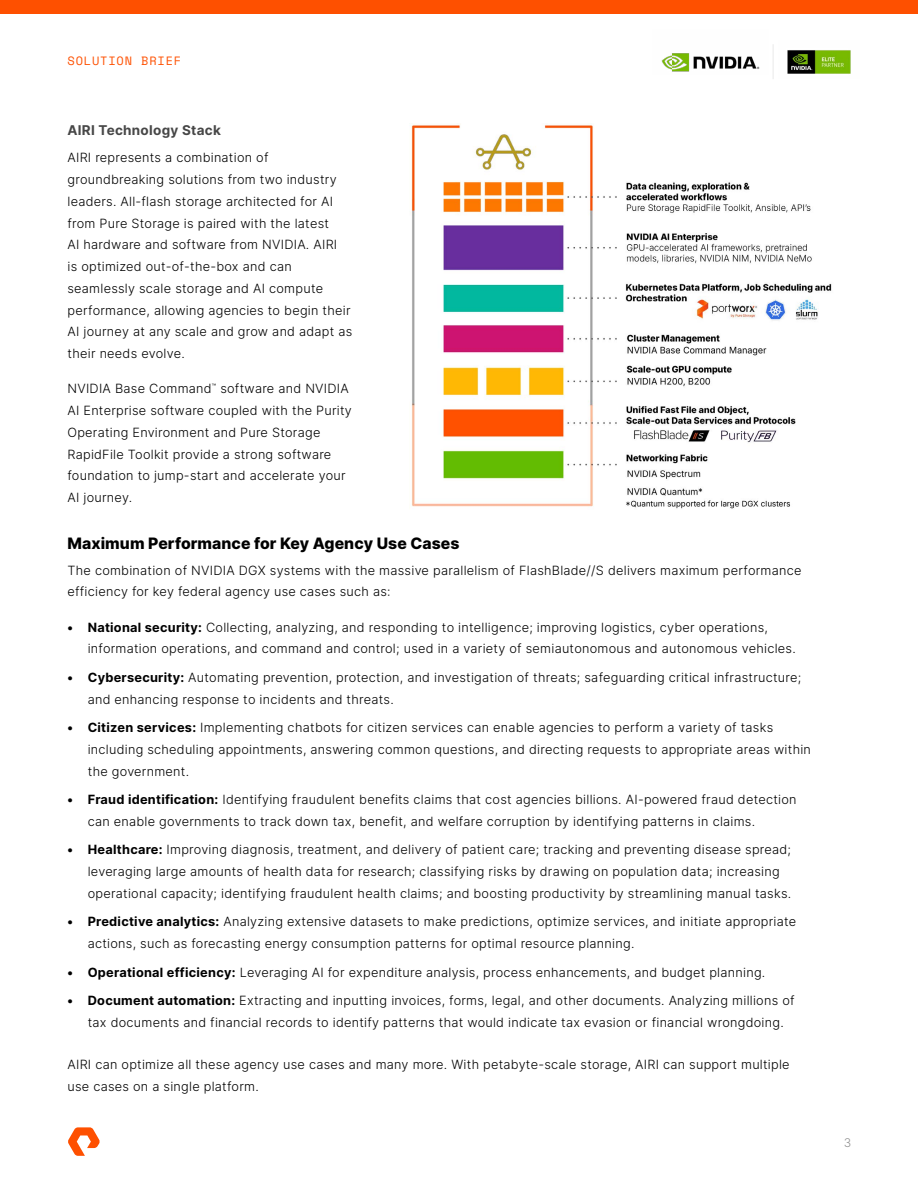
<style>
.page{position:relative;width:918px;height:1188px;background:#fff}
.page>*{position:absolute;margin:0;border:0;box-sizing:border-box;transform-origin:0 0}
.p_header-1{font:800 15.75px "Inter";letter-spacing:.005em;color:#000}
.p_header-3{font:700 13.5px "Inter";letter-spacing:.02em;color:#474747}
.p_body{font:300 12.75px/21.8px "Inter";letter-spacing:.02em;color:#000}
.t1{font:12px "Space Mono";letter-spacing:.07em;color:#fe5000}
.t2{font:300 12px "Inter";color:#919191}
.s1{font-weight:800}
.s2{font-weight:700}
</style>
<div class="page">
<div style="left:0;top:0;width:918px;height:14px;background:#fe5000"></div>
<svg style="left:68px;top:1127px;width:32px;height:29px"></svg>
<img style="left:787px;top:50px;width:64px;height:24px">
<hr style="left:773px;top:44px;width:1px;height:35px;background:#ededed">
<img style="left:661px;top:53px;width:99px;height:19px">
<img style="left:410px;top:123px;width:422px;height:386px">
<p class="t1" style="left:68px;top:52px;width:115px">SOLUTION BRIEF</p>
<p class="p_header-3" style="left:68px;top:120px;width:155px">AIRI Technology Stack</p>
<p class="p_body" style="left:68px;top:147px;width:286px">AIRI represents a combination of groundbreaking solutions from two industry leaders. All-flash storage architected for AI from Pure Storage is paired with the latest<br>AI hardware and software from NVIDIA. AIRI<br>is optimized out-of-the-box and can seamlessly scale storage and AI compute performance, allowing agencies to begin their AI journey at any scale and grow and adapt as their needs evolve.</p>
<p class="p_body" style="left:68px;top:378px;width:286px">NVIDIA Base Command<sup>™</sup> software and NVIDIA AI Enterprise software coupled with the Purity Operating Environment and Pure Storage RapidFile Toolkit provide a strong software foundation to jump-start and accelerate your AI journey.</p>
<p class="p_header-1" style="left:68px;top:531px;width:394px">Maximum Performance for Key Agency Use Cases</p>
<p class="p_body" style="left:68px;top:559px;width:736px">The combination of NVIDIA DGX systems with the massive parallelism of FlashBlade//S delivers maximum performance efficiency for key federal agency use cases such as:</p>
<p class="p_body" style="left:88px;top:616px;width:710px;text-indent:-20px"><span class="s1">•</span> <span class="s2">National security:</span> Collecting, analyzing, and responding to intelligence; improving logistics, cyber operations, information operations, and command and control; used in a variety of semiautonomous and autonomous vehicles.</p>
<p class="p_body" style="left:88px;top:666px;width:715px;text-indent:-20px"><span class="s1">•</span> <span class="s2">Cybersecurity:</span> Automating prevention, protection, and investigation of threats; safeguarding critical infrastructure; and enhancing response to incidents and threats.</p>
<p class="p_body" style="left:88px;top:716px;width:725px;text-indent:-20px"><span class="s1">•</span> <span class="s2">Citizen services:</span> Implementing chatbots for citizen services can enable agencies to perform a variety of tasks including scheduling appointments, answering common questions, and directing requests to appropriate areas within the government.</p>
<p class="p_body" style="left:88px;top:788px;width:710px;text-indent:-20px"><span class="s1">•</span> <span class="s2">Fraud identification:</span> Identifying fraudulent benefits claims that cost agencies billions. AI-powered fraud detection can enable governments to track down tax, benefit, and welfare corruption by identifying patterns in claims.</p>
<p class="p_body" style="left:88px;top:839px;width:705px;text-indent:-20px"><span class="s1">•</span> <span class="s2">Healthcare:</span> Improving diagnosis, treatment, and delivery of patient care; tracking and preventing disease spread; leveraging large amounts of health data for research; classifying risks by drawing on population data; increasing operational capacity; identifying fraudulent health claims; and boosting productivity by streamlining manual tasks.</p>
<p class="p_body" style="left:88px;top:911px;width:710px;text-indent:-20px"><span class="s1">•</span> <span class="s2">Predictive analytics:</span> Analyzing extensive datasets to make predictions, optimize services, and initiate appropriate actions, such as forecasting energy consumption patterns for optimal resource planning.</p>
<p class="p_body" style="left:68px;top:961px;width:699px"><span class="s1">•</span> <span class="s2">Operational efficiency:</span> Leveraging AI for expenditure analysis, process enhancements, and budget planning.</p>
<p class="p_body" style="left:88px;top:989px;width:708px;text-indent:-20px"><span class="s1">•</span> <span class="s2">Document automation:</span> Extracting and inputting invoices, forms, legal, and other documents. Analyzing millions of tax documents and financial records to identify patterns that would indicate tax evasion or financial wrongdoing.</p>
<p class="p_body" style="left:68px;top:1053px;width:724px">AIRI can optimize all these agency use cases and many more. With petabyte-scale storage, AIRI can support multiple use cases on a single platform.</p>
<p class="t2" style="left:844px;top:1135px;width:9px">3</p>
</div>
